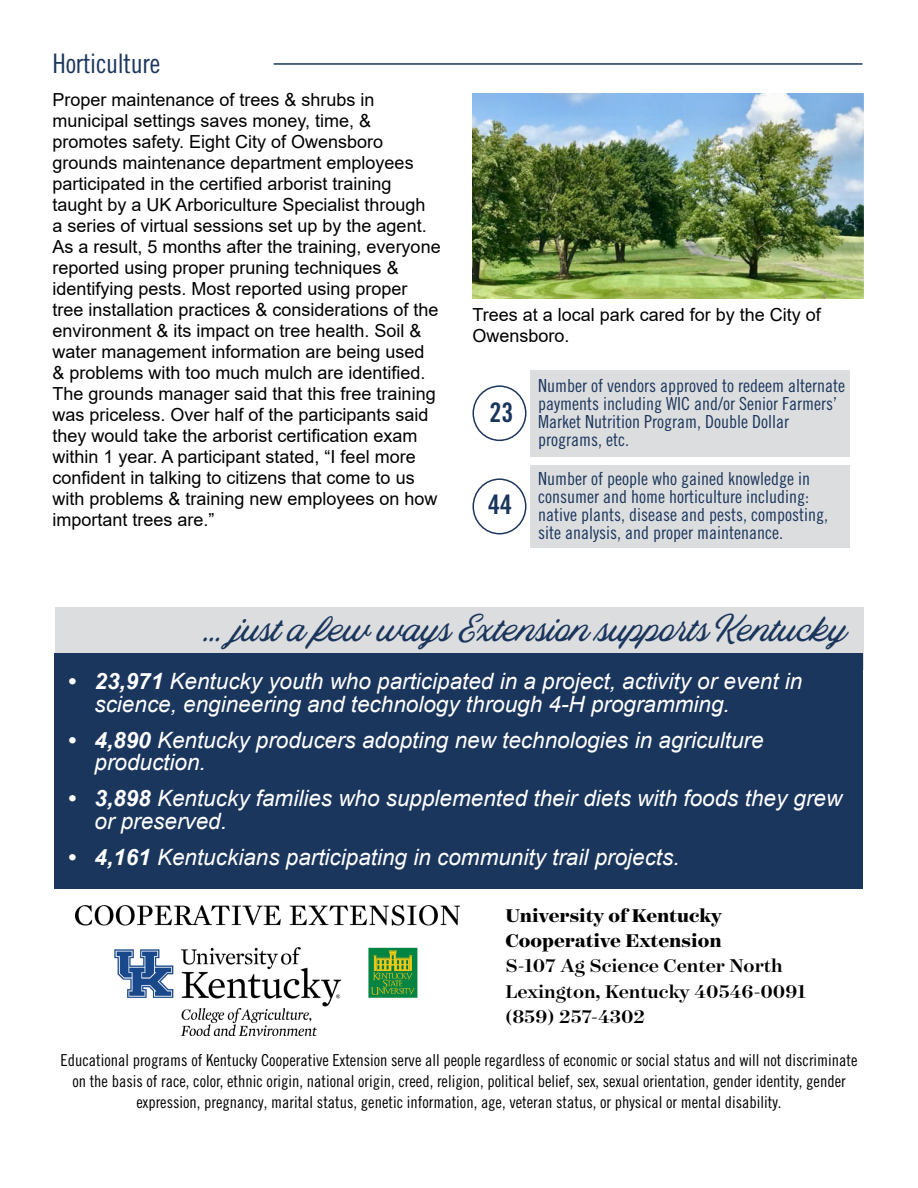
<style>
.page{position:relative;width:918px;height:1188px;background:#fff}
.page>*{position:absolute;margin:0;border:0;box-sizing:border-box;transform-origin:0 0}
.t1{font:35.85px "Blackbike Rough";color:#1b365d}
.t2{font:27px "Trade Gothic LT Pro Bd Cn 20";color:#1b365d}
.t3{font:26.85px "Trade Gothic LT Pro Cn 18";letter-spacing:-.01em;color:#1b365d}
.t4{font:italic 22.5px/22.5px "Arial";color:#fff}
.t5{font:500 21px/25.2px "Surveyor Display";color:#000}
.t6{font:700 21px/25.2px "Surveyor Display";color:#000}
.t7{font:18px/21px "Arial";color:#000}
.t8{font:18px/18px "Trade Gothic LT Pro Cn 18";color:#1b365d}
.t9{font:16.5px/21px "Trade Gothic LT Pro Cn 18";color:#000;text-align:center}
.s1{font-weight:700}
</style>
<div class="page">
<img style="left:76px;top:906px;width:384px;height:130px">
<div style="left:56px;top:607px;width:808px;height:63px;background:#dcddde"></div>
<div style="left:55px;top:653px;width:808px;height:236px;background:#1b365d"></div>
<hr style="left:274px;top:63px;width:588px;height:2px;background:#1b365d">
<img style="left:472px;top:93px;width:392px;height:206px">
<div style="left:530px;top:370px;width:320px;height:87px;background:#dcddde"></div>
<div style="left:472px;top:385px;width:54px;height:56px;border:2px solid #1b365d;border-radius:50%"></div>
<div style="left:472px;top:478px;width:54px;height:56px;border:2px solid #1b365d;border-radius:50%"></div>
<div style="left:530px;top:465px;width:320px;height:83px;background:#dcddde"></div>
<h3 class="t3" style="left:52px;top:48px;width:109px">Horticulture</h3>
<p class="t7" style="left:52px;top:89px;width:390px">Proper maintenance of trees &amp; shrubs in municipal settings saves money, time, &amp; promotes safety. Eight City of Owensboro grounds maintenance department employees participated in the certified arborist training taught by a UK Arboriculture Specialist through<br>a series of virtual sessions set up by the agent.<br>As a result, 5 months after the training, everyone reported using proper pruning techniques &amp; identifying pests. Most reported using proper tree installation practices &amp; considerations of the environment &amp; its impact on tree health. Soil &amp; water management information are being used &amp; problems with too much mulch are identified.<br>The grounds manager said that this free training was priceless. Over half of the participants said they would take the arborist certification exam within 1 year. A participant stated, “I feel more confident in talking to citizens that come to us with problems &amp; training new employees on how important trees are.”</p>
<p class="t7" style="left:472px;top:304px;width:350px;line-height:21.6px">Trees at a local park cared for by the City of<br>Owensboro.</p>
<p class="t8" style="left:538px;top:376px;width:308px">Number of vendors approved to redeem alternate payments including WIC and/or Senior Farmers’ Market Nutrition Program, Double Dollar programs, etc.</p>
<h2 class="t2" style="left:489px;top:396px;width:25px">23</h2>
<h2 class="t2" style="left:488px;top:488px;width:25px">44</h2>
<p class="t8" style="left:538px;top:469px;width:291px">Number of people who gained knowledge in consumer and home horticulture including: native plants, disease and pests, composting, site analysis, and proper maintenance.</p>
<h1 class="t1" style="left:204px;top:608px;width:645px">... just a few ways Extension supports Kentucky</h1>
<p class="t4" style="left:94px;top:670px;width:709px;text-indent:-27px"><span class="s1">• 23,971</span> Kentucky youth who participated in a project, activity or event in science, engineering and technology through 4-H programming.</p>
<p class="t4" style="left:94px;top:729px;width:671px;text-indent:-27px"><span class="s1">• 4,890</span> Kentucky producers adopting new technologies in agriculture production.</p>
<p class="t4" style="left:94px;top:787px;width:749px;text-indent:-27px"><span class="s1">• 3,898</span> Kentucky families who supplemented their diets with foods they grew or preserved.</p>
<p class="t4" style="left:67px;top:846px;width:614px"><span class="s1">• 4,161</span> Kentuckians participating in community trail projects.</p>
<p class="t6" style="left:505px;top:903px;width:218px">University of Kentucky<br>Cooperative Extension</p>
<p class="t5" style="left:505px;top:953px;width:302px">S-107 Ag Science Center North<br>Lexington, Kentucky 40546-0091 (859) 257-4302</p>
<p class="t9" style="left:60px;top:1049px;width:799px">Educational programs of Kentucky Cooperative Extension serve all people regardless of economic or social status and will not discriminate on the basis of race, color, ethnic origin, national origin, creed, religion, political belief, sex, sexual orientation, gender identity, gender expression, pregnancy, marital status, genetic information, age, veteran status, or physical or mental disability.</p>
</div>
